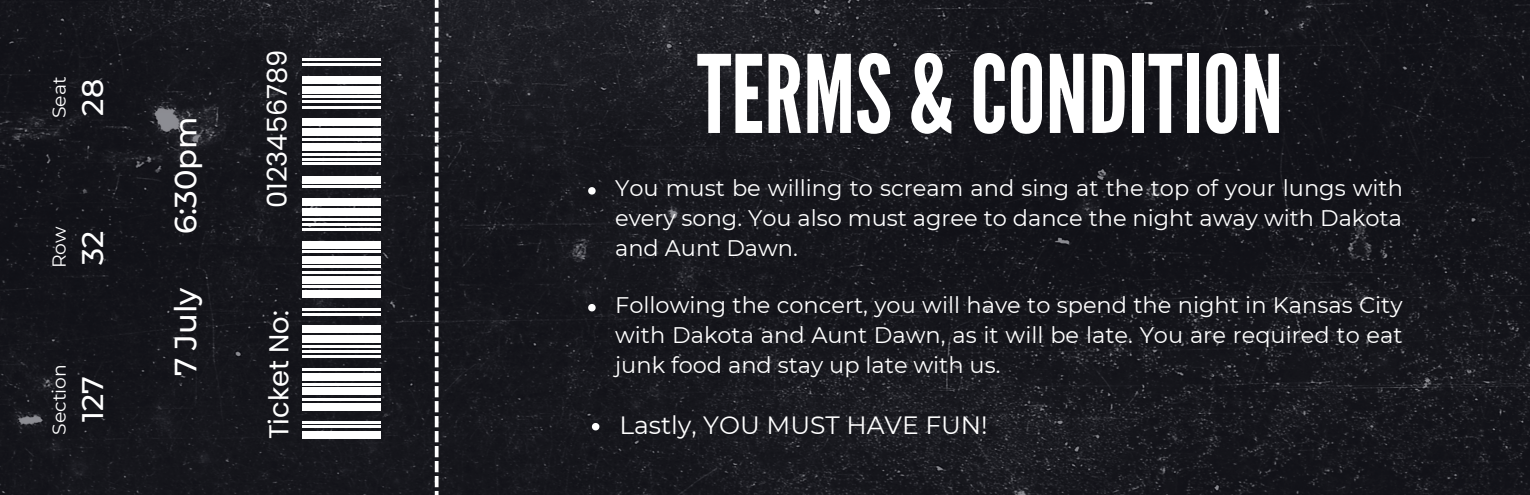
<style>
.page{position:relative;width:1530px;height:495px;background:#fff}
.page>*{position:absolute;margin:0;border:0;box-sizing:border-box;transform-origin:0 0}
.t1{font:107.75px "League Gothic";color:#fff}
.t2{font:500 30.75px "Montserrat";color:#fff}
.t3{font:500 29.75px "Montserrat";color:#fff}
.t4{font:27.25px "Poppins";color:#fff}
.t5{font:25px "Montserrat";color:#fff}
.t6{font:22.5px/30px "Montserrat";color:#fff;text-align:justify}
.t7{font:18.75px "Montserrat";color:#fff}
</style>
<div class="page">
<img style="left:0;top:0;width:1530px;height:495px">
<svg style="left:435px;top:0;width:4px;height:8px"></svg>
<svg style="left:435px;top:12px;width:4px;height:11px"></svg>
<svg style="left:435px;top:27px;width:4px;height:11px"></svg>
<svg style="left:435px;top:42px;width:4px;height:11px"></svg>
<svg style="left:435px;top:57px;width:4px;height:11px"></svg>
<svg style="left:435px;top:72px;width:4px;height:11px"></svg>
<svg style="left:435px;top:86px;width:4px;height:12px"></svg>
<svg style="left:435px;top:101px;width:4px;height:12px"></svg>
<svg style="left:435px;top:116px;width:4px;height:12px"></svg>
<svg style="left:435px;top:131px;width:4px;height:12px"></svg>
<svg style="left:435px;top:146px;width:4px;height:12px"></svg>
<svg style="left:435px;top:161px;width:4px;height:12px"></svg>
<svg style="left:435px;top:176px;width:4px;height:12px"></svg>
<svg style="left:435px;top:191px;width:4px;height:12px"></svg>
<svg style="left:435px;top:206px;width:4px;height:12px"></svg>
<svg style="left:435px;top:221px;width:4px;height:12px"></svg>
<svg style="left:435px;top:236px;width:4px;height:12px"></svg>
<svg style="left:435px;top:251px;width:4px;height:12px"></svg>
<svg style="left:435px;top:266px;width:4px;height:11px"></svg>
<svg style="left:435px;top:281px;width:4px;height:11px"></svg>
<svg style="left:435px;top:296px;width:4px;height:11px"></svg>
<svg style="left:435px;top:311px;width:4px;height:11px"></svg>
<svg style="left:435px;top:326px;width:4px;height:11px"></svg>
<svg style="left:435px;top:341px;width:4px;height:11px"></svg>
<svg style="left:435px;top:356px;width:4px;height:11px"></svg>
<svg style="left:435px;top:371px;width:4px;height:11px"></svg>
<svg style="left:435px;top:386px;width:4px;height:11px"></svg>
<svg style="left:435px;top:401px;width:4px;height:11px"></svg>
<svg style="left:435px;top:416px;width:4px;height:11px"></svg>
<svg style="left:435px;top:431px;width:4px;height:11px"></svg>
<svg style="left:435px;top:446px;width:4px;height:11px"></svg>
<svg style="left:435px;top:461px;width:4px;height:11px"></svg>
<svg style="left:435px;top:476px;width:4px;height:11px"></svg>
<svg style="left:435px;top:491px;width:4px;height:4px"></svg>
<svg style="left:588px;top:187px;width:8px;height:8px"></svg>
<svg style="left:588px;top:304px;width:8px;height:7px"></svg>
<div style="left:302px;top:431px;width:79px;height:7px;background:#fff"></div>
<div style="left:302px;top:403px;width:79px;height:7px;background:#fff"></div>
<div style="left:302px;top:387px;width:79px;height:8px;background:#fff"></div>
<div style="left:302px;top:373px;width:79px;height:8px;background:#fff"></div>
<div style="left:302px;top:335px;width:79px;height:8px;background:#fff"></div>
<div style="left:302px;top:325px;width:79px;height:8px;background:#fff"></div>
<div style="left:302px;top:290px;width:79px;height:8px;background:#fff"></div>
<div style="left:302px;top:276px;width:79px;height:7px;background:#fff"></div>
<div style="left:302px;top:256px;width:79px;height:8px;background:#fff"></div>
<div style="left:302px;top:241px;width:79px;height:7px;background:#fff"></div>
<div style="left:302px;top:208px;width:79px;height:7px;background:#fff"></div>
<div style="left:302px;top:198px;width:79px;height:7px;background:#fff"></div>
<div style="left:302px;top:176px;width:79px;height:7px;background:#fff"></div>
<div style="left:302px;top:143px;width:79px;height:8px;background:#fff"></div>
<div style="left:302px;top:128px;width:79px;height:8px;background:#fff"></div>
<div style="left:302px;top:118px;width:79px;height:8px;background:#fff"></div>
<div style="left:302px;top:86px;width:79px;height:8px;background:#fff"></div>
<div style="left:302px;top:76px;width:79px;height:8px;background:#fff"></div>
<hr style="left:302px;top:426px;width:79px;height:2px;background:#fff">
<hr style="left:302px;top:398px;width:79px;height:2px;background:#fff">
<hr style="left:302px;top:383px;width:79px;height:2px;background:#fff">
<hr style="left:302px;top:368px;width:79px;height:2px;background:#fff">
<hr style="left:302px;top:355px;width:79px;height:3px;background:#fff">
<hr style="left:302px;top:350px;width:79px;height:3px;background:#fff">
<hr style="left:302px;top:345px;width:79px;height:3px;background:#fff">
<hr style="left:302px;top:313px;width:79px;height:2px;background:#fff">
<hr style="left:302px;top:309px;width:79px;height:2px;background:#fff">
<hr style="left:302px;top:286px;width:79px;height:2px;background:#fff">
<hr style="left:302px;top:271px;width:79px;height:2px;background:#fff">
<hr style="left:302px;top:266px;width:79px;height:2px;background:#fff">
<hr style="left:302px;top:250px;width:79px;height:3px;background:#fff">
<hr style="left:302px;top:228px;width:79px;height:3px;background:#fff">
<hr style="left:302px;top:223px;width:79px;height:3px;background:#fff">
<hr style="left:302px;top:218px;width:79px;height:2px;background:#fff">
<hr style="left:302px;top:186px;width:79px;height:2px;background:#fff">
<hr style="left:302px;top:162px;width:79px;height:3px;background:#fff">
<hr style="left:302px;top:158px;width:79px;height:3px;background:#fff">
<hr style="left:302px;top:153px;width:79px;height:3px;background:#fff">
<hr style="left:302px;top:138px;width:79px;height:3px;background:#fff">
<hr style="left:302px;top:106px;width:79px;height:2px;background:#fff">
<hr style="left:302px;top:101px;width:79px;height:2px;background:#fff">
<hr style="left:302px;top:96px;width:79px;height:2px;background:#fff">
<hr style="left:302px;top:63px;width:79px;height:3px;background:#fff">
<hr style="left:302px;top:58px;width:79px;height:3px;background:#fff">
<hr style="left:302px;top:421px;width:79px;height:2px;background:#fff">
<svg style="left:592px;top:423px;width:7px;height:7px"></svg>
<p class="t7" style="left:48px;top:118px;width:43px;rotate:-90deg">Seat</p>
<h3 class="t3" style="left:74px;top:116px;width:38px;rotate:-90deg">28</h3>
<p class="t7" style="left:48px;top:268px;width:43px;rotate:-90deg">Row</p>
<h3 class="t3" style="left:74px;top:265px;width:36px;rotate:-90deg">32</h3>
<p class="t7" style="left:48px;top:435px;width:72px;rotate:-90deg">Section</p>
<h3 class="t3" style="left:74px;top:422px;width:47px;rotate:-90deg">127</h3>
<h2 class="t2" style="left:167px;top:234px;width:119px;rotate:-90deg">6:30pm</h2>
<h2 class="t2" style="left:167px;top:376px;width:91px;rotate:-90deg">7 July</h2>
<p class="t4" style="left:258px;top:208px;width:160px;rotate:-90deg">0123456789</p>
<p class="t4" style="left:260px;top:439px;width:130px;rotate:-90deg">Ticket No:</p>
<h1 class="t1" style="left:697px;top:32px;width:588px">TERMS&amp;CONDITION</h1>
<p class="t6" style="left:615px;top:173px;width:789px">You must be willing to scream and sing at the top of your lungs with every song. You also must agree to dance the night away with Dakota and Aunt Dawn.</p>
<p class="t6" style="left:615px;top:290px;width:789px">Following the concert, you will have to spend the night in Kansas City with Dakota and Aunt Dawn, as it will be late. You are required to eat</p>
<p class="t6" style="left:615px;top:350px;width:387px">junk food and stay up late with us.</p>
<p class="t5" style="left:619px;top:410px;width:370px">Lastly, YOU MUST HAVE FUN!</p>
</div>
